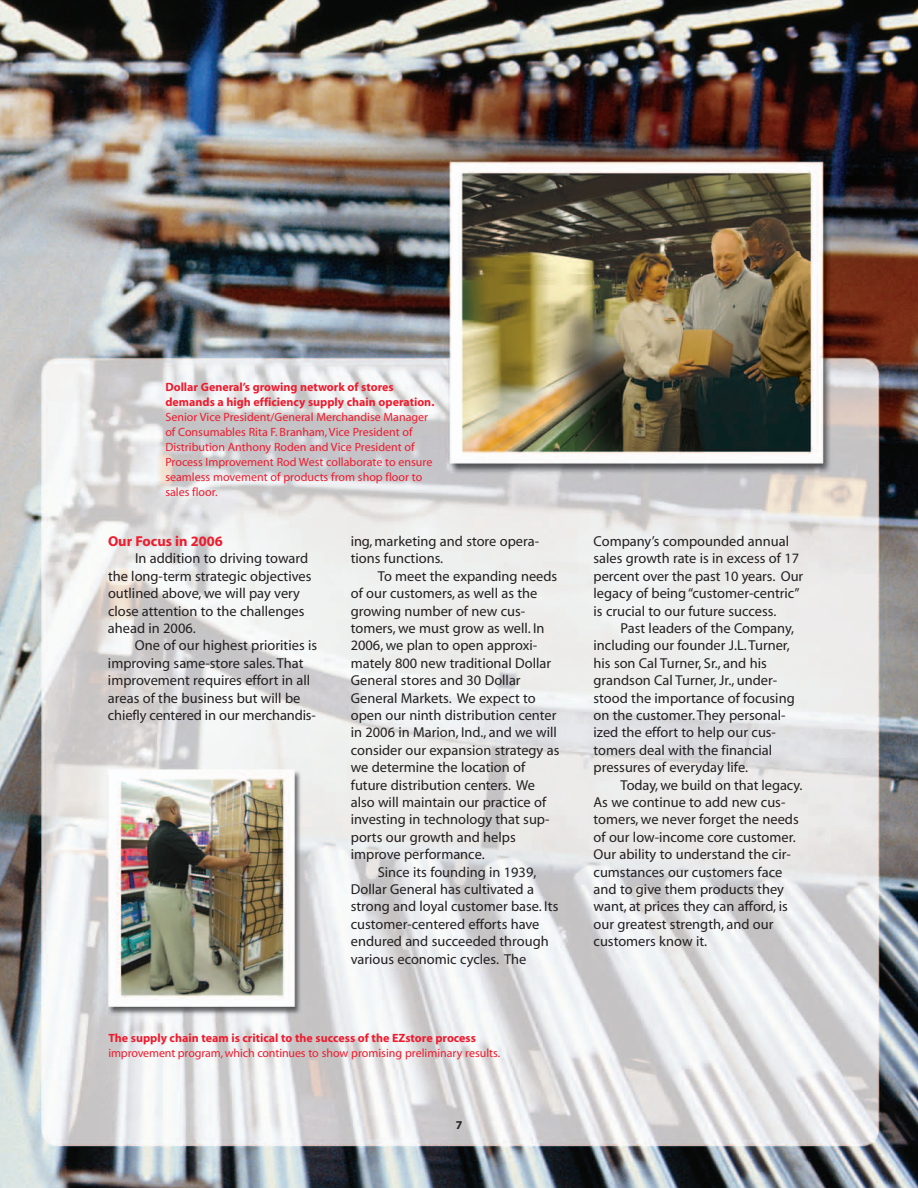
<style>
.page{position:relative;width:918px;height:1188px;background:#fff}
.page>*{position:absolute;margin:0;border:0;box-sizing:border-box;transform-origin:0 0}
.t1{font:14.4px/17.4px "Myriad";color:#231f20}
.t2{font:700 14.4px "Myriad";color:#ee1b2d}
.t3{font:12px/15px "Myriad";color:#ee1b2d}
.t4{font:700 12px/15px "Myriad";color:#ee1b2d}
.t5{font:700 12px "Myriad";color:#231f20}
</style>
<div class="page">
<img style="left:0;top:0;width:918px;height:1188px">
<p class="t4" style="left:165px;top:381px;width:271px">Dollar General’s growing network of stores demands a high efficiency supply chain operation.</p>
<p class="t3" style="left:165px;top:411px;width:269px">Senior Vice President/General Merchandise Manager of Consumables Rita F. Branham, Vice President of Distribution Anthony Roden and Vice President of Process Improvement Rod West collaborate to ensure seamless movement of products from shop floor to sales floor.</p>
<p class="t2" style="left:108px;top:536px;width:116px">Our Focus in 2006</p>
<p class="t1" style="left:108px;top:551px;width:205px;text-indent:27px">In addition to driving toward the long-term strategic objectives outlined above, we will pay very close attention to the challenges ahead in 2006.</p>
<p class="t1" style="left:108px;top:638px;width:211px;text-indent:27px">One of our highest priorities is improving same-store sales. That improvement requires effort in all areas of the business but will be chiefly centered in our merchandis-</p>
<p class="t1" style="left:351px;top:534px;width:190px">ing, marketing and store opera&shy;tions functions.</p>
<p class="t1" style="left:378px;top:568px;width:181px">To meet the expanding needs</p>
<p class="t1" style="left:351px;top:586px;width:188px">of our customers, as well as the</p>
<p class="t1" style="left:351px;top:603px;width:176px">growing number of new cus-</p>
<p class="t1" style="left:351px;top:621px;width:195px">tomers, we must grow as well. In</p>
<p class="t1" style="left:351px;top:638px;width:188px">2006, we plan to open approxi-</p>
<p class="t1" style="left:351px;top:655px;width:202px">mately 800 new traditional Dollar</p>
<p class="t1" style="left:351px;top:673px;width:171px">General stores and 30 Dollar</p>
<p class="t1" style="left:351px;top:690px;width:186px">General Markets. We expect to</p>
<p class="t1" style="left:351px;top:708px;width:207px">open our ninth distribution center</p>
<p class="t1" style="left:351px;top:725px;width:208px">in 2006 in Marion, Ind., and we will</p>
<p class="t1" style="left:351px;top:742px;width:210px">consider our expansion strategy as</p>
<p class="t1" style="left:351px;top:760px;width:176px">we determine the location of</p>
<p class="t1" style="left:351px;top:777px;width:186px">future distribution centers. We</p>
<p class="t1" style="left:351px;top:795px;width:197px">also will maintain our practice of</p>
<p class="t1" style="left:351px;top:812px;width:200px">investing in technology that sup-</p>
<p class="t1" style="left:351px;top:829px;width:166px">ports our growth and helps</p>
<p class="t1" style="left:351px;top:847px;width:135px">improve performance.</p>
<p class="t1" style="left:378px;top:864px;width:160px">Since its founding in 1939,</p>
<p class="t1" style="left:351px;top:882px;width:185px">Dollar General has cultivated a</p>
<p class="t1" style="left:351px;top:899px;width:209px">strong and loyal customer base. Its</p>
<p class="t1" style="left:351px;top:916px;width:190px">customer-centered efforts have</p>
<p class="t1" style="left:351px;top:934px;width:199px">endured and succeeded through</p>
<p class="t1" style="left:351px;top:951px;width:177px">various economic cycles. The</p>
<p class="t4" style="left:108px;top:1031px;width:369px">The supply chain team is critical to the success of the EZstore process</p>
<p class="t3" style="left:108px;top:1046px;width:394px">improvement program, which continues to show promising preliminary results.</p>
<p class="t5" style="left:456px;top:1120px;width:8px">7</p>
<p class="t1" style="left:594px;top:534px;width:211px">Company’s compounded annual sales growth rate is in excess of 17 percent over the past 10 years. Our legacy of being “customer-centric” is crucial to our future success.</p>
<p class="t1" style="left:594px;top:621px;width:203px;text-indent:27px">Past leaders of the Company, including our founder J.L. Turner, his son Cal Turner, Sr., and his grandson Cal Turner, Jr., under&shy;stood the importance of focusing on the customer.They personal&shy;ized the effort to help our cus&shy;tomers deal with the financial pressures of everyday life.</p>
<p class="t1" style="left:594px;top:777px;width:210px;text-indent:27px">Today, we build on that legacy.<br>As we continue to add new cus&shy;tomers, we never forget the needs of our low-income core customer.<br>Our ability to understand the cir&shy;cumstances our customers face and to give them products they want, at prices they can afford, is our greatest strength, and our customers know it.</p>
</div>
